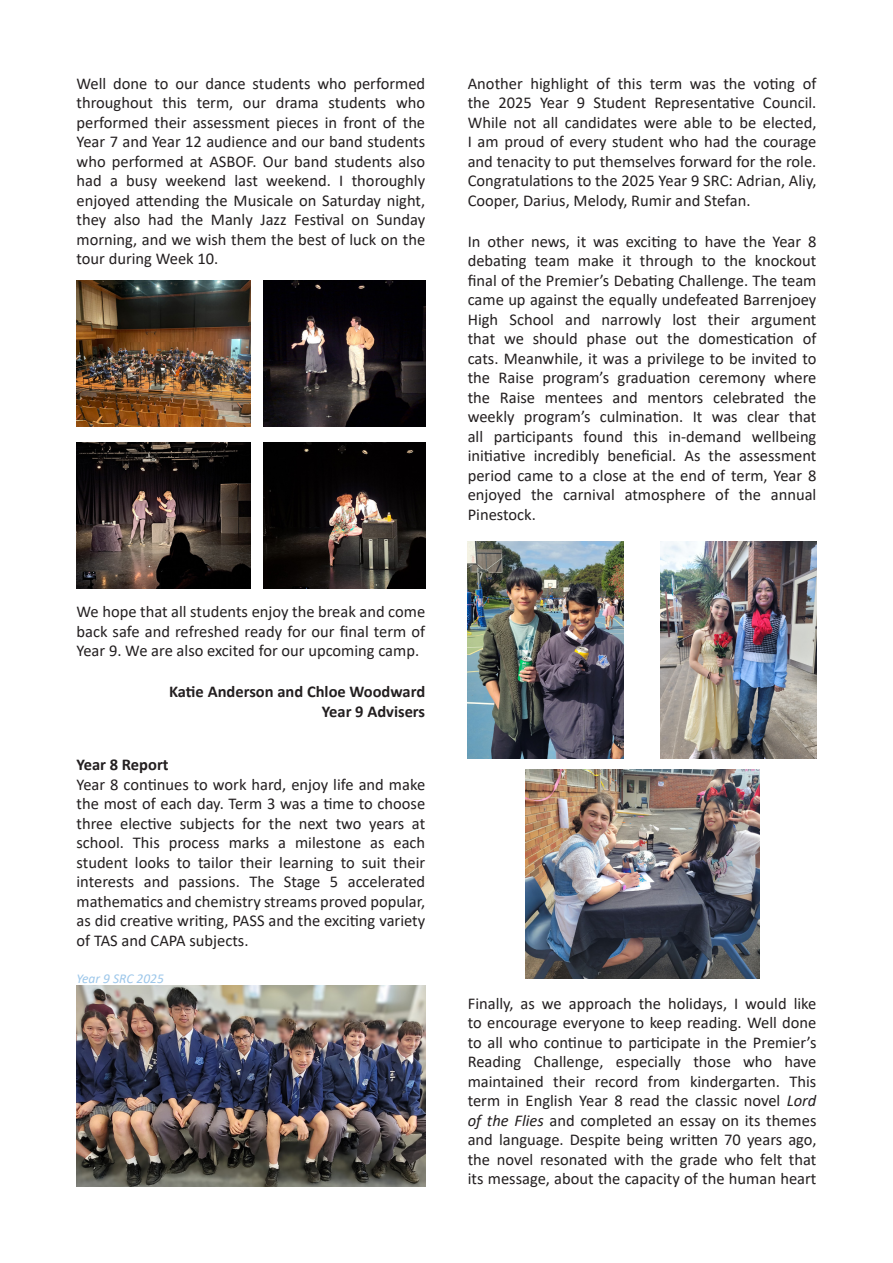
<style>
.page{position:relative;width:893px;height:1263px;background:#fff}
.page>*{position:absolute;margin:0;border:0;box-sizing:border-box;transform-origin:0 0}
.Body_text{font:16.5px/19.5px "Calibri";color:#231f20;text-align:justify}
.Signature{font:700 16.5px/19.5px "Calibri";color:#231f20;text-align:right}
.Sub_Heading{font:700 16.5px "Calibri";color:#231f20}
.Photo_captions{font:italic 13.5px "Calibri";color:#9dc7ea}
.s1{font-style:italic}
</style>
<div class="page">
<img style="left:264px;top:442px;width:161px;height:146px">
<img style="left:77px;top:442px;width:174px;height:146px">
<img style="left:264px;top:281px;width:161px;height:146px">
<img style="left:77px;top:281px;width:174px;height:146px">
<img style="left:77px;top:985px;width:348px;height:201px">
<img style="left:660px;top:541px;width:156px;height:217px">
<img style="left:525px;top:770px;width:234px;height:208px">
<img style="left:468px;top:541px;width:156px;height:217px">
<p class="Body_text" style="left:77px;top:73px;width:350px">Well done to our dance students who performed throughout this term, our drama students who performed their assessment pieces in front of the Year 7 and Year 12 audience and our band students who performed at ASBOF. Our band students also had a busy weekend last weekend. I thoroughly enjoyed attending the Musicale on Saturday night, they also had the Manly Jazz Festival on Sunday morning, and we wish them the best of luck on the tour during Week 10.</p>
<p class="Body_text" style="left:77px;top:602px;width:350px">We hope that all students enjoy the break and come back safe and refreshed ready for our final term of Year 9. We are also excited for our upcoming camp.</p>
<p class="Signature" style="left:169px;top:681px;width:258px">Katie Anderson and Chloe Woodward<br>Year 9 Advisers</p>
<p class="Sub_Heading" style="left:77px;top:753px;width:94px">Year 8 Report</p>
<p class="Body_text" style="left:77px;top:774px;width:350px">Year 8 continues to work hard, enjoy life and make the most of each day. Term 3 was a time to choose three elective subjects for the next two years at school. This process marks a milestone as each student looks to tailor their learning to suit their interests and passions. The Stage 5 accelerated mathematics and chemistry streams proved popular, as did creative writing, PASS and the exciting variety of TAS and CAPA subjects.</p>
<p class="Photo_captions" style="left:77px;top:969px;width:89px">Year 9 SRC 2025</p>
<p class="Body_text" style="left:468px;top:73px;width:350px">Another highlight of this term was the voting of the 2025 Year 9 Student Representative Council.<br>While not all candidates were able to be elected, I am proud of every student who had the courage and tenacity to put themselves forward for the role.<br>Congratulations to the 2025 Year 9 SRC: Adrian, Aliy, Cooper, Darius, Melody, Rumir and Stefan.</p>
<p class="Body_text" style="left:468px;top:231px;width:350px">In other news, it was exciting to have the Year 8 debating team make it through to the knockout final of the Premier’s Debating Challenge. The team came up against the equally undefeated Barrenjoey High School and narrowly lost their argument that we should phase out the domestication of cats. Meanwhile, it was a privilege to be invited to the Raise program’s graduation ceremony where the Raise mentees and mentors celebrated the weekly program’s culmination. It was clear that all participants found this in-demand wellbeing initiative incredibly beneficial. As the assessment period came to a close at the end of term, Year 8 enjoyed the carnival atmosphere of the annual Pinestock.</p>
<p class="Body_text" style="left:468px;top:993px;width:350px">Finally, as we approach the holidays, I would like to encourage everyone to keep reading. Well done to all who continue to participate in the Premier’s Reading Challenge, especially those who have maintained their record from kindergarten. This term in English Year 8 read the classic novel <span class="s1">Lord of the Flies</span> and completed an essay on its themes and language. Despite being written 70 years ago, the novel resonated with the grade who felt that its message, about the capacity of the human heart</p>
</div>
